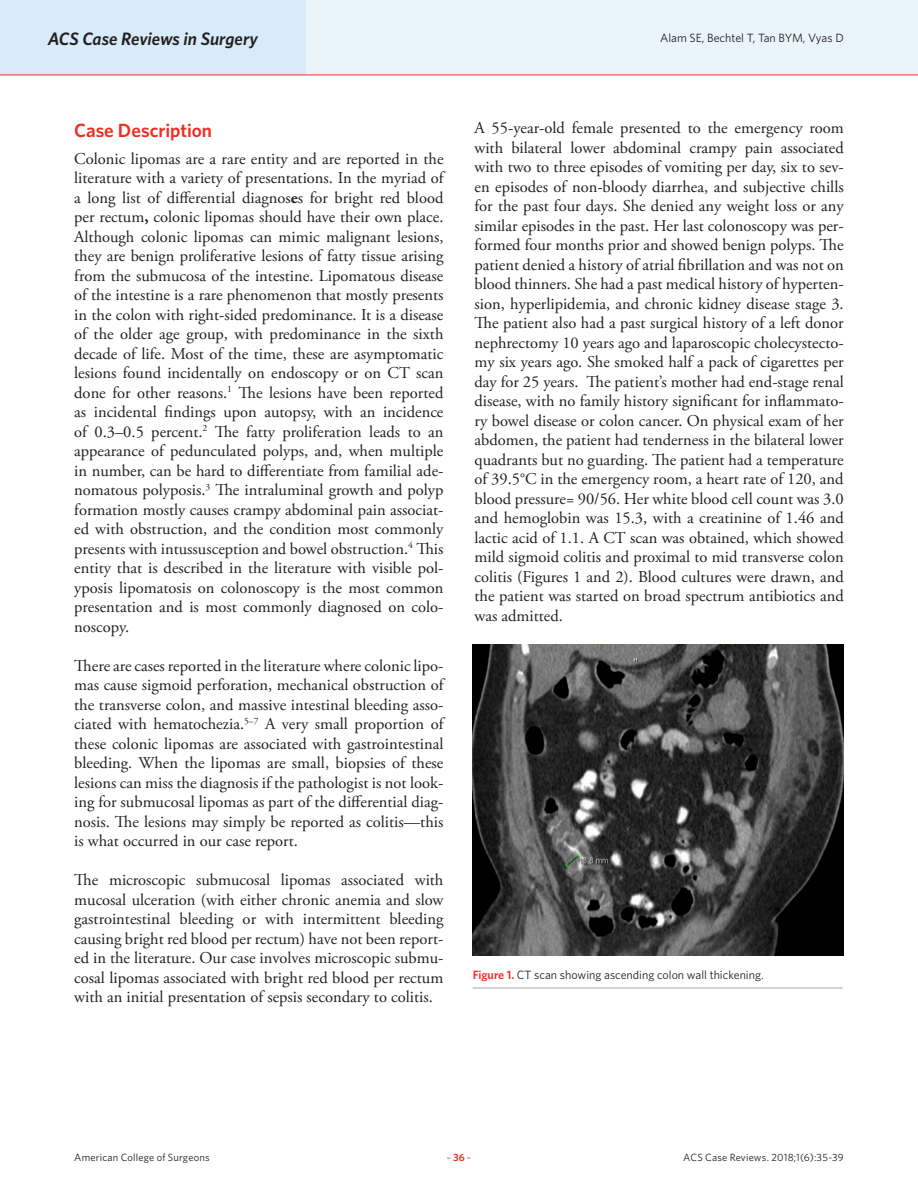
<style>
.page{position:relative;width:918px;height:1188px;background:#fff}
.page>*{position:absolute;margin:0;border:0;box-sizing:border-box;transform-origin:0 0}
.Article_Subhead{font:600 19.2px "Whitney";color:#ee2e22}
.t1{font:italic 600 18px "Whitney";letter-spacing:-.005em;color:#231f20}
.Article_Body_no_inde{font:16.5px/19.5px "Adobe Garamond Pro";color:#231f20;text-align:justify}
.Caption_New{font:12px "Whitney";color:#231f20}
.t2{font:10.5px "Whitney";letter-spacing:.02em;color:#231f20}
.t3{font:10.5px "Whitney";color:#ee2e22}
.s1{font-weight:700}
.s2{font-weight:600;color:#ee2e22}
.s3{font-weight:600}
</style>
<div class="page">
<div style="left:0;top:0;width:918px;height:75px;background:#eaf5fb"></div>
<div style="left:0;top:0;width:306px;height:75px;background:#d7ebf8"></div>
<hr style="left:0;top:75px;width:918px;height:1px;background:#ee2e22">
<hr style="left:473px;top:988px;width:370px;height:1px;background:#a9a8aa">
<img style="left:473px;top:645px;width:371px;height:311px">
<p class="t1" style="left:48px;top:26px;width:212px">ACS Case Reviews in Surgery</p>
<p class="Caption_New" style="left:660px;top:30px;width:185px">Alam SE, Bechtel T, Tan BYM, Vyas D</p>
<p class="Article_Subhead" style="left:74px;top:117px;width:139px">Case Description</p>
<p class="Article_Body_no_inde" style="left:74px;top:149px;width:371px">Colonic lipomas are a rare entity and are reported in the literature with a variety of presentations. In the myriad of a long list of differential diagnos<span class="s1">e</span>s for bright red blood per rectum<span class="s1">,</span> colonic lipomas should have their own place.<br>Although colonic lipomas can mimic malignant lesions, they are benign proliferative lesions of fatty tissue arising from the submucosa of the intestine. Lipomatous disease of the intestine is a rare phenomenon that mostly presents in the colon with right-sided predominance. It is a disease of the older age group, with predominance in the sixth decade of life. Most of the time, these are asymptomatic lesions found incidentally on endoscopy or on CT scan done for other reasons.<sup>1</sup> The lesions have been reported as incidental findings upon autopsy, with an incidence of 0.3–0.5 percent.<sup>2</sup> The fatty proliferation leads to an appearance of pedunculated polyps, and, when multiple in number, can be hard to differentiate from familial ade&shy;nomatous polyposis.<sup>3</sup> The intraluminal growth and polyp formation mostly causes crampy abdominal pain associat&shy;ed with obstruction, and the condition most commonly presents with intussusception and bowel obstruction.<sup>4</sup> This entity that is described in the literature with visible pol&shy;yposis lipomatosis on colonoscopy is the most common presentation and is most commonly diagnosed on colo&shy;noscopy.</p>
<p class="Article_Body_no_inde" style="left:74px;top:656px;width:371px">There are cases reported in the literature where colonic lipo&shy;mas cause sigmoid perforation, mechanical obstruction of the transverse colon, and massive intestinal bleeding asso&shy;ciated with hematochezia.<sup>5–7</sup> A very small proportion of these colonic lipomas are associated with gastrointestinal bleeding. When the lipomas are small, biopsies of these lesions can miss the diagnosis if the pathologist is not look&shy;ing for submucosal lipomas as part of the differential diag&shy;nosis. The lesions may simply be reported as colitis—this is what occurred in our case report.</p>
<p class="Article_Body_no_inde" style="left:74px;top:871px;width:371px">The microscopic submucosal lipomas associated with mucosal ulceration (with either chronic anemia and slow gastrointestinal bleeding or with intermittent bleeding causing bright red blood per rectum) have not been report&shy;ed in the literature. Our case involves microscopic submu&shy;cosal lipomas associated with bright red blood per rectum with an initial presentation of sepsis secondary to colitis.</p>
<p class="Article_Body_no_inde" style="left:475px;top:119px;width:371px">A 55-year-old female presented to the emergency room with bilateral lower abdominal crampy pain associated with two to three episodes of vomiting per day, six to sev&shy;en episodes of non-bloody diarrhea, and subjective chills for the past four days. She denied any weight loss or any similar episodes in the past. Her last colonoscopy was per&shy;formed four months prior and showed benign polyps. The patient denied a history of atrial fibrillation and was not on blood thinners. She had a past medical history of hyperten&shy;sion, hyperlipidemia, and chronic kidney disease stage 3.<br>The patient also had a past surgical history of a left donor nephrectomy 10 years ago and laparoscopic cholecystecto&shy;my six years ago. She smoked half a pack of cigarettes per day for 25 years. The patient’s mother had end-stage renal disease, with no family history significant for inflammato&shy;ry bowel disease or colon cancer. On physical exam of her abdomen, the patient had tenderness in the bilateral lower quadrants but no guarding. The patient had a temperature of 39.5°C in the emergency room, a heart rate of 120, and blood pressure= 90/56. Her white blood cell count was 3.0 and hemoglobin was 15.3, with a creatinine of 1.46 and lactic acid of 1.1. A CT scan was obtained, which showed mild sigmoid colitis and proximal to mid transverse colon colitis (Figures 1 and 2). Blood cultures were drawn, and the patient was started on broad spectrum antibiotics and was admitted.</p>
<p class="Caption_New" style="left:473px;top:967px;width:292px"><span class="s2">Figure 1.</span> CT scan showing ascending colon wall thickening.</p>
<p class="t2" style="left:74px;top:1150px;width:137px">American College of Surgeons</p>
<p class="t3" style="left:447px;top:1150px;width:26px">–<span class="s3">36</span>–</p>
<p class="t2" style="left:683px;top:1150px;width:162px">ACS Case Reviews. 2018;1(6):35-39</p>
</div>
